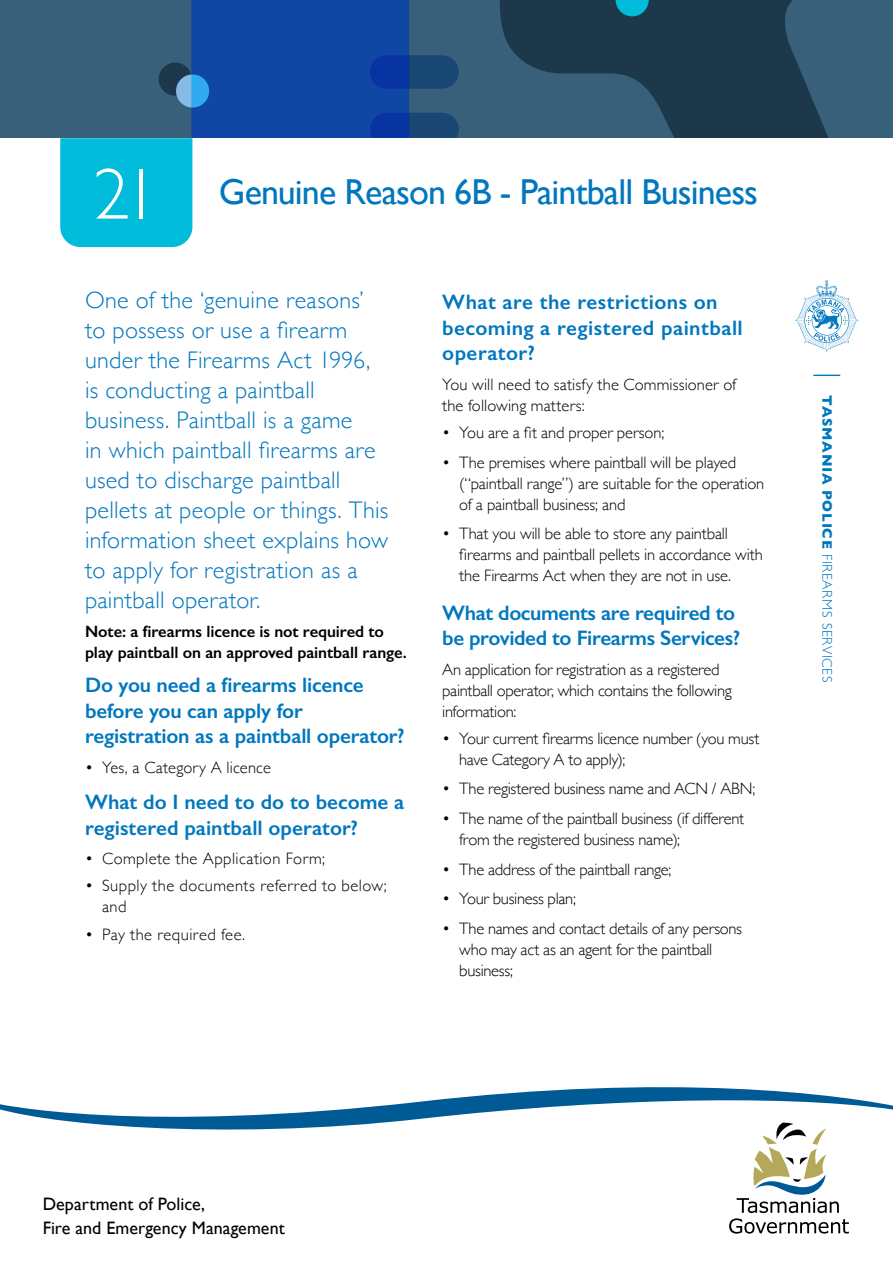
<style>
.page{position:relative;width:893px;height:1263px;background:#fff}
.page>*{position:absolute;margin:0;border:0;box-sizing:border-box;transform-origin:0 0}
.t1{font:36px "Gill Sans";letter-spacing:-.025em;color:#0077be}
.t2{font:300 24px/30px "Gill Sans";letter-spacing:.01em;color:#0077be}
.t3{font:600 21px/25.5px "Gill Sans";letter-spacing:-.005em;color:#0077be}
.t4{font:600 21px/25.5px "Gill Sans";letter-spacing:.02em;color:#0077be}
.t5{font:18px/24px "Gill Sans";color:#000}
.t6{font:300 16.5px/21px "Gill Sans";letter-spacing:-.01em;color:#000}
.t7{font:300 16.5px/21px "Gill Sans";letter-spacing:.01em;color:#000}
.t8{font:600 16.5px/21px "Gill Sans";letter-spacing:-.005em;color:#000}
.t9{font:300 16.5px/21px "Gill Sans";letter-spacing:.03em;color:#000}
.t10{font:300 16.5px "Gill Sans";letter-spacing:.025em;color:#000}
.t11{font:300 13.95px "Gill Sans";letter-spacing:.05em;color:#0077be}
.s1{font-weight:300;font-size:72.6px;color:#fff}
.s2{font-weight:700}
</style>
<div class="page">
<div style="left:0;top:0;width:893px;height:138px;background:#39607a"></div>
<svg style="left:409px;top:0;width:420px;height:138px;fill:#1e384b"></svg>
<svg style="left:616px;top:0;width:33px;height:16px"></svg>
<svg style="left:60px;top:0;width:349px;height:247px"></svg>
<svg style="left:370px;top:113px;width:89px;height:33px"></svg>
<svg style="left:370px;top:55px;width:89px;height:34px;fill:#194874"></svg>
<svg style="left:795px;top:280px;width:63px;height:72px"></svg>
<svg style="left:813px;top:375px;width:27px;height:1px"></svg>
<svg style="left:729px;top:1141px;width:120px;height:92px"></svg>
<svg style="left:0;top:1087px;width:893px;height:54px"></svg>
<h1 class="t1" style="left:93px;top:170px;width:666px"><span class="s1">21</span> Genuine Reason 6B - Paintball Business</h1>
<p class="t2" style="left:85px;top:284px;width:305px">One of the ‘genuine reasons’ to possess or use a firearm under the Firearms Act 1996, is conducting a paintball business. Paintball is a game<br>in which paintball firearms are used to discharge paintball pellets at people or things. This information sheet explains how to apply for registration as a paintball operator.</p>
<p class="t8" style="left:85px;top:621px;width:323px">Note: a firearms licence is not required to play paintball on an approved paintball range.</p>
<p class="t3" style="left:85px;top:672px;width:321px">Do you need a firearms licence before you can apply for registration as a paintball operator?</p>
<p class="t7" style="left:85px;top:756px;width:187px">• Yes, a Category A licence</p>
<p class="t3" style="left:85px;top:789px;width:321px">What do I need to do to become a registered paintball operator?</p>
<p class="t10" style="left:85px;top:846px;width:242px">• Complete the Application Form;</p>
<p class="t9" style="left:102px;top:875px;width:286px;text-indent:-17px">• Supply the documents referred to below; and</p>
<p class="t9" style="left:85px;top:923px;width:162px">• Pay the required fee.</p>
<p class="t4" style="left:442px;top:289px;width:302px">What are the restrictions on becoming a registered paintball operator?</p>
<p class="t7" style="left:442px;top:373px;width:295px">You will need to satisfy the Commissioner of the following matters:</p>
<p class="t6" style="left:442px;top:422px;width:224px">• You are a fit and proper person;</p>
<p class="t6" style="left:459px;top:451px;width:307px;text-indent:-17px">• The premises where paintball will be played (“paintball range”) are suitable for the operation of a paintball business; and</p>
<p class="t6" style="left:459px;top:523px;width:305px;text-indent:-17px">• That you will be able to store any paintball firearms and paintball pellets in accordance with the Firearms Act when they are not in use.</p>
<p class="t3" style="left:442px;top:599px;width:300px">What documents are required to be provided to Firearms Services?</p>
<p class="t6" style="left:442px;top:658px;width:291px">An application for registration as a registered paintball operator, which contains the following information:</p>
<p class="t6" style="left:459px;top:727px;width:302px;text-indent:-17px">• Your current firearms licence number (you must have Category A to apply);</p>
<p class="t6" style="left:442px;top:778px;width:315px">• The registered business name and ACN / ABN;</p>
<p class="t6" style="left:459px;top:807px;width:287px;text-indent:-17px">• The name of the paintball business (if different from the registered business name);</p>
<p class="t6" style="left:442px;top:858px;width:231px">• The address of the paintball range;</p>
<p class="t6" style="left:442px;top:887px;width:135px">• Your business plan;</p>
<p class="t6" style="left:459px;top:917px;width:284px;text-indent:-17px">• The names and contact details of any persons who may act as an agent for the paintball business;</p>
<p class="t11" style="left:838px;top:395px;width:288px;rotate:90deg"><span class="s2">TASMANIA POLICE</span> FIREARMS SERVICES</p>
<p class="t5" style="left:43px;top:1191px;width:244px">Department of Police,<br>Fire and Emergency Management</p>
</div>
